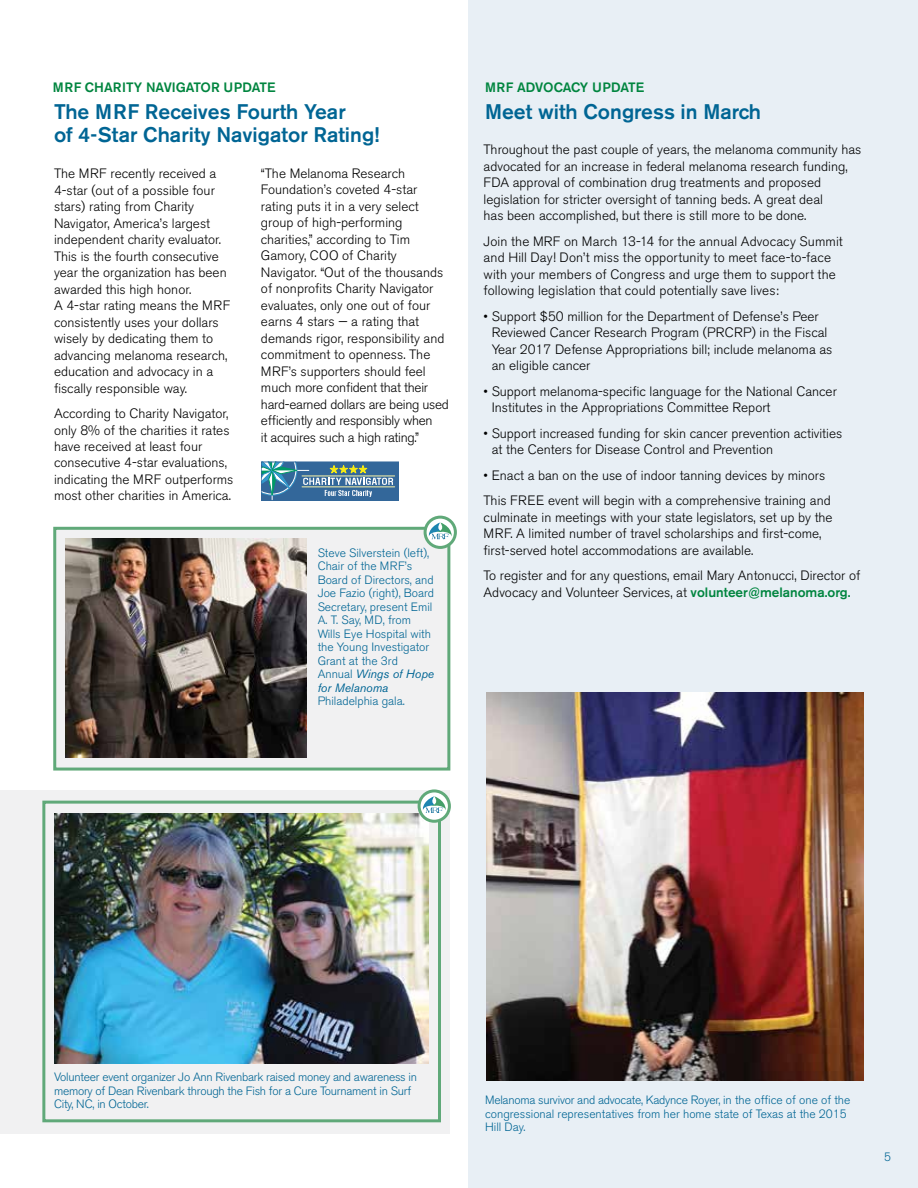
<style>
.page{position:relative;width:918px;height:1188px;background:#fff}
.page>*{position:absolute;margin:0;border:0;box-sizing:border-box;transform-origin:0 0}
.t1{font:500 21px/22.5px "Akzidenz Grotesk BE";color:#006594}
.t2{font:300 13.5px/16.5px "Akzidenz Grotesk BE";color:#000}
.t3{font:500 13.5px "Akzidenz Grotesk BE";color:#00853f}
.t4{font:300 12px/13.5px "Akzidenz Grotesk BE";color:#006594}
.t5{font:300 12px/13.5px "Akzidenz Grotesk BE";letter-spacing:-.02em;color:#006594}
.s1{font-weight:400;font-style:italic}
.s2{font-weight:500;color:#00853f}
</style>
<div class="page">
<div style="left:468px;top:0;width:450px;height:1188px;background:#e8eff5"></div>
<img style="left:487px;top:692px;width:377px;height:389px">
<div style="left:0;top:790px;width:450px;height:344px;background:#f1f1f2"></div>
<img style="left:54px;top:814px;width:374px;height:249px">
<div style="left:261px;top:462px;width:138px;height:38px;background:#33679a"></div>
<hr style="left:302px;top:476px;width:93px;height:1px;background:#fcf5a8">
<hr style="left:272px;top:462px;width:1px;height:38px;background:#fff">
<hr style="left:302px;top:487px;width:93px;height:1px;background:#fcf5a8">
<svg style="left:263px;top:464px;width:130px;height:33px"></svg>
<div style="left:261px;top:462px;width:138px;height:39px;border:1px solid #33679a"></div>
<div style="left:53px;top:527px;width:397px;height:244px;background:#f1f1f2;border:3px solid #60a979"></div>
<div style="left:42px;top:801px;width:399px;height:321px;border:3px solid #60a979"></div>
<svg style="left:425px;top:517px;width:30px;height:30px"></svg>
<svg style="left:429px;top:522px;width:23px;height:17px"></svg>
<div style="left:424px;top:516px;width:33px;height:33px;border:3px solid #60a979;border-radius:50%"></div>
<svg style="left:419px;top:791px;width:30px;height:30px"></svg>
<svg style="left:423px;top:796px;width:23px;height:17px"></svg>
<div style="left:418px;top:789px;width:33px;height:34px;border:3px solid #60a979;border-radius:50%"></div>
<img style="left:66px;top:538px;width:241px;height:220px">
<p class="t3" style="left:53px;top:79px;width:224px">MRF CHARITY NAVIGATOR UPDATE</p>
<h1 class="t1" style="left:54px;top:101px;width:327px">The MRF Receives Fourth Year<br>of 4-Star Charity Navigator Rating!</h1>
<p class="t2" style="left:54px;top:165px;width:178px">The MRF recently received a<br>4-star (out of a possible four stars) rating from Charity<br>Navigator, America’s largest independent charity evaluator.<br>This is the fourth consecutive year the organization has been awarded this high honor.<br>A 4-star rating means the MRF consistently uses your dollars wisely by dedicating them to advancing melanoma research, education and advocacy in a fiscally responsible way.</p>
<p class="t2" style="left:54px;top:405px;width:181px">According to Charity Navigator, only 8% of the charities it rates have received at least four consecutive 4-star evaluations, indicating the MRF outperforms most other charities in America.</p>
<p class="t2" style="left:261px;top:165px;width:190px">“The Melanoma Research<br>Foundation’s coveted 4-star rating puts it in a very select group of high-performing charities,” according to Tim<br>Gamory, COO of Charity<br>Navigator. “Out of the thousands of nonprofits Charity Navigator evaluates, only one out of four earns 4 stars — a rating that demands rigor, responsibility and commitment to openness. The<br>MRF’s supporters should feel much more confident that their hard-earned dollars are being used efficiently and responsibly when<br>it acquires such a high rating.”</p>
<p class="t4" style="left:318px;top:546px;width:118px">Steve Silverstein (left),<br>Chair of the MRF’s<br>Board of Directors, and<br>Joe Fazio (right), Board<br>Secretary, present Emil<br>A. T. Say, MD, from<br>Wills Eye Hospital with the Young Investigator<br>Grant at the 3rd<br>Annual <span class="s1">Wings of Hope for Melanoma</span></p>
<p class="t4" style="left:318px;top:695px;width:88px">Philadelphia gala.</p>
<p class="t3" style="left:485px;top:79px;width:161px">MRF ADVOCACY UPDATE</p>
<h1 class="t1" style="left:485px;top:100px;width:278px">Meet with Congress in March</h1>
<p class="t2" style="left:484px;top:141px;width:379px">Throughout the past couple of years, the melanoma community has advocated for an increase in federal melanoma research funding, FDA approval of combination drug treatments and proposed legislation for stricter oversight of tanning beds. A great deal<br>has been accomplished, but there is still more to be done.</p>
<p class="t2" style="left:484px;top:233px;width:361px">Join the MRF on March 13-14 for the annual Advocacy Summit and Hill Day! Don’t miss the opportunity to meet face-to-face with your members of Congress and urge them to support the following legislation that could potentially save lives:</p>
<p class="t2" style="left:492px;top:308px;width:342px;text-indent:-8px">• Support $50 million for the Department of Defense’s Peer Reviewed Cancer Research Program (PRCRP) in the Fiscal Year 2017 Defense Appropriations bill; include melanoma as an eligible cancer</p>
<p class="t2" style="left:492px;top:383px;width:347px;text-indent:-8px">• Support melanoma-specific language for the National Cancer<br>Institutes in the Appropriations Committee Report</p>
<p class="t2" style="left:492px;top:425px;width:352px;text-indent:-8px">• Support increased funding for skin cancer prevention activities at the Centers for Disease Control and Prevention</p>
<p class="t2" style="left:484px;top:462px;width:349px;line-height:25.5px">• Enact a ban on the use of indoor tanning devices by minors<br>This FREE event will begin with a comprehensive training and</p>
<p class="t2" style="left:484px;top:509px;width:351px">culminate in meetings with your state legislators, set up by the<br>MRF. A limited number of travel scholarships and first-come, first-served hotel accommodations are available.</p>
<p class="t2" style="left:484px;top:567px;width:378px">To register and for any questions, email Mary Antonucci, Director of<br>Advocacy and Volunteer Services, at <span class="s2">volunteer@melanoma.org.</span></p>
<p class="t5" style="left:54px;top:1071px;width:365px">Volunteer event organizer Jo Ann Rivenbark raised money and awareness in memory of Dean Rivenbark through the Fish for a Cure Tournament in Surf<br>City, NC, in October.</p>
<p class="t4" style="left:485px;top:1093px;width:367px">Melanoma survivor and advocate, Kadynce Royer, in the office of one of the congressional representatives from her home state of Texas at the 2015<br>Hill Day.</p>
<p class="t4" style="left:884px;top:1150px;width:8px">5</p>
</div>
